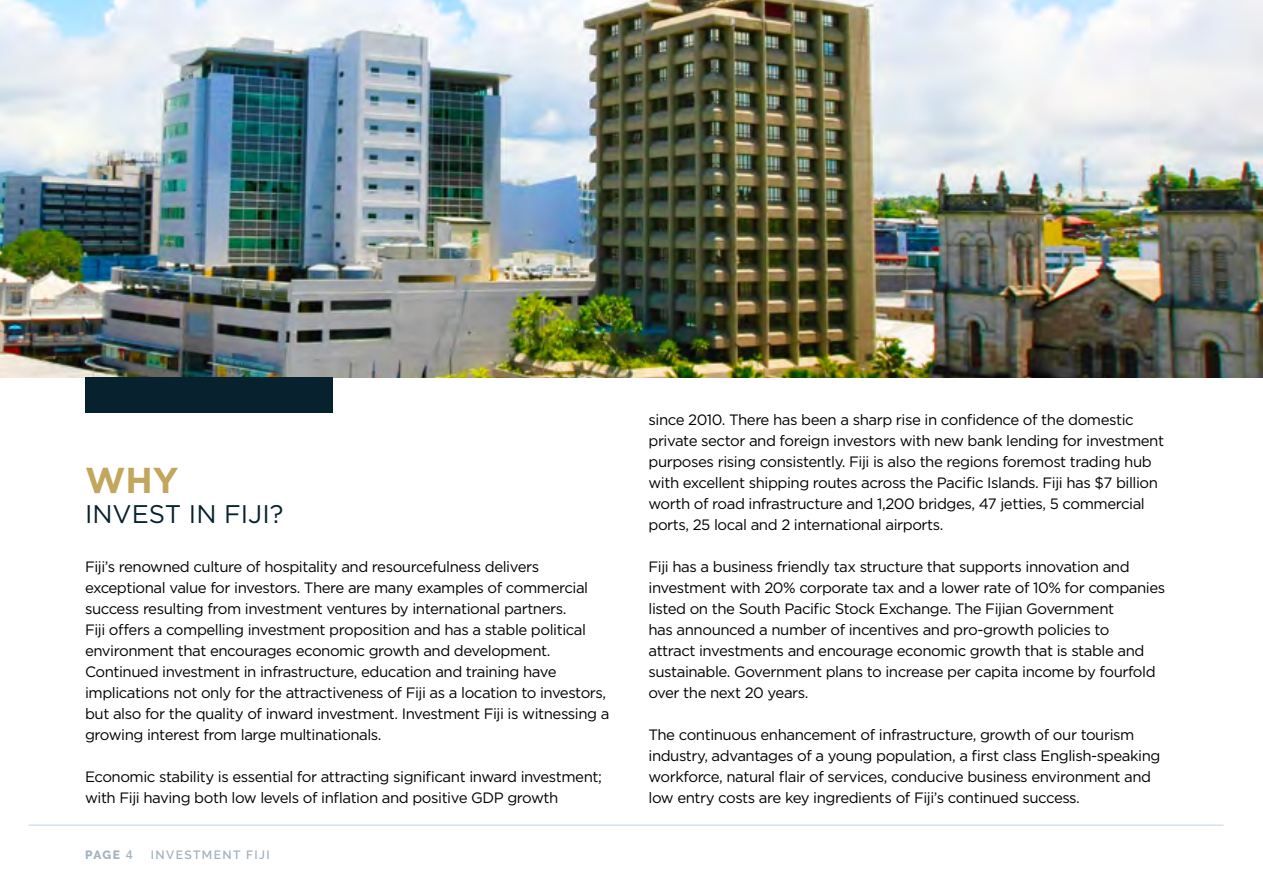
<style>
.page{position:relative;width:1263px;height:893px;background:#fff}
.page>*{position:absolute;margin:0;border:0;box-sizing:border-box;transform-origin:0 0}
.t1{font:700 36px "Gotham";color:#c3a65e}
.t2{font:25.5px "Gotham";color:#07212e}
.t3{font:15px/21px "Gotham";letter-spacing:-.03em;color:#000}
.t4{font:600 12px "Raleway";letter-spacing:.12em;color:#a4b3be}
.t5{font:800 12px "Raleway";color:#a4b3be}
.s1{font-family:"Open Sans";font-weight:600}
</style>
<div class="page">
<hr style="left:29px;top:824px;width:1194px;height:2px;background:#c2d3df">
<img style="left:0;top:0;width:1263px;height:378px">
<div style="left:85px;top:378px;width:248px;height:35px;background:#07212e"></div>
<h1 class="t1" style="left:85px;top:456px;width:95px">WHY</h1>
<h2 class="t2" style="left:85px;top:498px;width:200px">INVEST IN FIJI?</h2>
<p class="t3" style="left:85px;top:555px;width:526px">Fiji’s renowned culture of hospitality and resourcefulness delivers exceptional value for investors. There are many examples of commercial success resulting from investment ventures by international partners.<br>Fiji offers a compelling investment proposition and has a stable political environment that encourages economic growth and development.<br>Continued investment in infrastructure, education and training have implications not only for the attractiveness of Fiji as a location to investors, but also for the quality of inward investment. Investment Fiji is witnessing a growing interest from large multinationals.</p>
<p class="t3" style="left:85px;top:765px;width:518px">Economic stability is essential for attracting significant inward investment; with Fiji having both low levels of inflation and positive GDP growth</p>
<p class="t5" style="left:85px;top:848px;width:49px">PAGE <span class="s1">4</span></p>
<p class="t4" style="left:151px;top:848px;width:120px">INVESTMENT FIJI</p>
<p class="t3" style="left:648px;top:409px;width:517px">since 2010. There has been a sharp rise in confidence of the domestic private sector and foreign investors with new bank lending for investment purposes rising consistently. Fiji is also the regions foremost trading hub with excellent shipping routes across the Pacific Islands. Fiji has $7 billion worth of road infrastructure and 1,200 bridges, 47 jetties, 5 commercial ports, 25 local and 2 international airports.</p>
<p class="t3" style="left:648px;top:556px;width:518px">Fiji has a business friendly tax structure that supports innovation and investment with 20% corporate tax and a lower rate of 10% for companies listed on the South Pacific Stock Exchange. The Fijian Government<br>has announced a number of incentives and pro-growth policies to<br>attract investments and encourage economic growth that is stable and sustainable. Government plans to increase per capita income by fourfold over the next 20 years.</p>
<p class="t3" style="left:648px;top:724px;width:513px">The continuous enhancement of infrastructure, growth of our tourism industry, advantages of a young population, a first class English-speaking workforce, natural flair of services, conducive business environment and low entry costs are key ingredients of Fiji’s continued success.</p>
</div>
